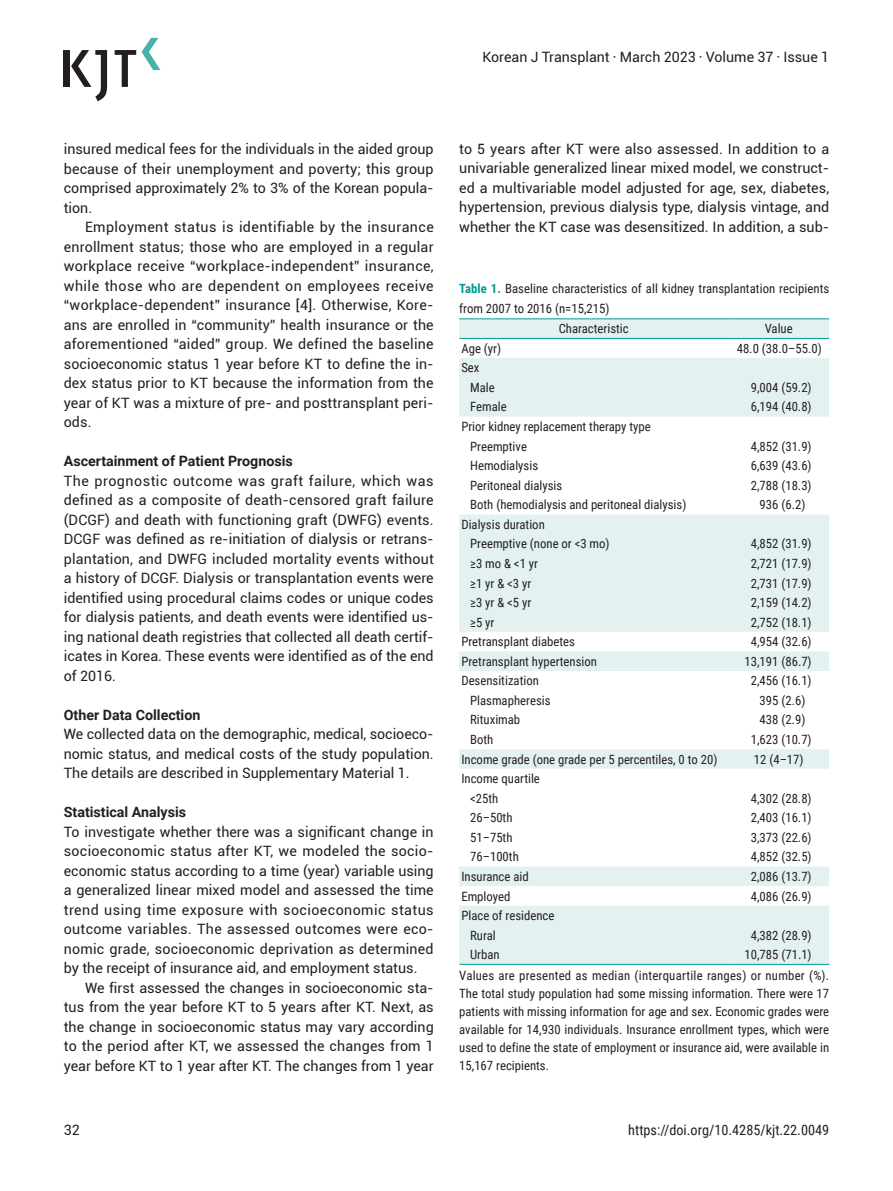
<style>
.page{position:relative;width:893px;height:1191px;background:#fff}
.page>*{position:absolute;margin:0;border:0;box-sizing:border-box;transform-origin:0 0}
.t1{font:14.25px/19.5px "Roboto";color:#231f20;text-align:justify}
.t2{font:700 14.25px "Roboto";color:#231f20}
.t3{font:14.25px "Roboto Condensed";color:#231f20}
.t4{font:12.75px/19.5px "Roboto Condensed";color:#231f20}
.t5{font:12.75px/20.5px "Roboto Condensed";letter-spacing:.02em;color:#231f20}
.s1{font-weight:700;color:#009c97}
</style>
<div class="page">
<svg style="left:115px;top:50px;width:21px;height:37px"></svg>
<svg style="left:71px;top:50px;width:36px;height:51px"></svg>
<div style="left:64px;top:50px;width:6px;height:37px;background:#231f20"></div>
<svg style="left:142px;top:38px;width:18px;height:32px"></svg>
<svg style="left:459px;top:319px;width:370px;height:645px"></svg>
<hr style="left:459px;top:318px;width:269px;height:1px;background:#009c97">
<hr style="left:728px;top:318px;width:101px;height:1px;background:#009c97">
<hr style="left:459px;top:338px;width:269px;height:1px;background:#009c97">
<hr style="left:728px;top:338px;width:101px;height:1px;background:#009c97">
<hr style="left:459px;top:964px;width:269px;height:1px;background:#009c97">
<hr style="left:728px;top:964px;width:101px;height:1px;background:#009c97">
<p class="t1" style="left:482px;top:47px;width:348px">Korean J Transplant · March 2023 · Volume 37 · Issue 1</p>
<p class="t1" style="left:64px;top:139px;width:371px">insured medical fees for the individuals in the aided group because of their unemployment and poverty; this group comprised approximately 2% to 3% of the Korean popula&shy;tion.</p>
<p class="t1" style="left:64px;top:217px;width:371px;text-indent:21px">Employment status is identifiable by the insurance enrollment status; those who are employed in a regular workplace receive “workplace-independent” insurance, while those who are dependent on employees receive “workplace-dependent” insurance [4]. Otherwise, Kore&shy;ans are enrolled in “community” health insurance or the aforementioned “aided” group. We defined the baseline socioeconomic status 1 year before KT to define the in&shy;dex status prior to KT because the information from the year of KT was a mixture of pre- and posttransplant peri&shy;ods.</p>
<p class="t2" style="left:64px;top:451px;width:231px">Ascertainment of Patient Prognosis</p>
<p class="t1" style="left:64px;top:470px;width:371px">The prognostic outcome was graft failure, which was defined as a composite of death-censored graft failure (DCGF) and death with functioning graft (DWFG) events.<br>DCGF was defined as re-initiation of dialysis or retrans&shy;plantation, and DWFG included mortality events without a history of DCGF. Dialysis or transplantation events were identified using procedural claims codes or unique codes for dialysis patients, and death events were identified us&shy;ing national death registries that collected all death certif&shy;icates in Korea. These events were identified as of the end of 2016.</p>
<p class="t2" style="left:64px;top:704px;width:138px">Other Data Collection</p>
<p class="t1" style="left:64px;top:724px;width:371px">We collected data on the demographic, medical, socioeco&shy;nomic status, and medical costs of the study population.<br>The details are described in Supplementary Material 1.</p>
<p class="t2" style="left:64px;top:802px;width:124px">Statistical Analysis</p>
<p class="t1" style="left:64px;top:821px;width:371px">To investigate whether there was a significant change in socioeconomic status after KT, we modeled the socio&shy;economic status according to a time (year) variable using a generalized linear mixed model and assessed the time trend using time exposure with socioeconomic status outcome variables. The assessed outcomes were eco&shy;nomic grade, socioeconomic deprivation as determined by the receipt of insurance aid, and employment status.</p>
<p class="t1" style="left:64px;top:977px;width:371px;text-indent:21px">We first assessed the changes in socioeconomic sta&shy;tus from the year before KT to 5 years after KT. Next, as the change in socioeconomic status may vary according to the period after KT, we assessed the changes from 1 year before KT to 1 year after KT. The changes from 1 year</p>
<p class="t1" style="left:459px;top:138px;width:371px">to 5 years after KT were also assessed. In addition to a univariable generalized linear mixed model, we construct&shy;ed a multivariable model adjusted for age, sex, diabetes, hypertension, previous dialysis type, dialysis vintage, and whether the KT case was desensitized. In addition, a sub-</p>
<p class="t4" style="left:459px;top:278px;width:372px"><span class="s1">Table 1.</span> Baseline characteristics of all kidney transplantation recipients</p>
<p class="t4" style="left:459px;top:298px;width:152px">from 2007 to 2016 (n=15,215)</p>
<p class="t4" style="left:559px;top:318px;width:72px">Characteristic</p>
<p class="t4" style="left:765px;top:318px;width:30px">Value</p>
<p class="t4" style="left:461px;top:338px;width:41px">Age (yr)</p>
<p class="t4" style="left:737px;top:338px;width:87px">48.0 (38.0–55.0)</p>
<p class="t4" style="left:470px;top:357px;width:26px;text-indent:-9px">Sex<br>Male</p>
<p class="t4" style="left:751px;top:377px;width:62px">9,004 (59.2)</p>
<p class="t4" style="left:470px;top:397px;width:38px">Female</p>
<p class="t4" style="left:751px;top:397px;width:62px">6,194 (40.8)</p>
<p class="t4" style="left:470px;top:416px;width:182px;text-indent:-9px">Prior kidney replacement therapy type<br>Preemptive</p>
<p class="t4" style="left:751px;top:436px;width:62px">4,852 (31.9)</p>
<p class="t4" style="left:470px;top:455px;width:69px">Hemodialysis</p>
<p class="t4" style="left:751px;top:455px;width:62px">6,639 (43.6)</p>
<p class="t4" style="left:470px;top:475px;width:94px">Peritoneal dialysis</p>
<p class="t4" style="left:751px;top:475px;width:62px">2,788 (18.3)</p>
<p class="t4" style="left:470px;top:494px;width:218px">Both (hemodialysis and peritoneal dialysis)</p>
<p class="t4" style="left:760px;top:494px;width:47px">936 (6.2)</p>
<p class="t4" style="left:470px;top:514px;width:141px;text-indent:-9px">Dialysis duration<br>Preemptive (none or &lt;3 mo)</p>
<p class="t4" style="left:751px;top:533px;width:62px">4,852 (31.9)</p>
<p class="t4" style="left:470px;top:553px;width:69px">≥3 mo &amp; &lt;1 yr</p>
<p class="t4" style="left:751px;top:553px;width:62px">2,721 (17.9)</p>
<p class="t4" style="left:470px;top:573px;width:63px">≥1 yr &amp; &lt;3 yr</p>
<p class="t4" style="left:751px;top:573px;width:62px">2,731 (17.9)</p>
<p class="t4" style="left:470px;top:592px;width:63px">≥3 yr &amp; &lt;5 yr</p>
<p class="t4" style="left:751px;top:592px;width:62px">2,159 (14.2)</p>
<p class="t4" style="left:470px;top:612px;width:26px">≥5 yr</p>
<p class="t4" style="left:751px;top:612px;width:62px">2,752 (18.1)</p>
<p class="t4" style="left:461px;top:631px;width:115px">Pretransplant diabetes</p>
<p class="t4" style="left:751px;top:631px;width:62px">4,954 (32.6)</p>
<p class="t4" style="left:461px;top:651px;width:137px">Pretransplant hypertension</p>
<p class="t4" style="left:744px;top:651px;width:69px">13,191 (86.7)</p>
<p class="t4" style="left:461px;top:670px;width:79px">Desensitization</p>
<p class="t4" style="left:751px;top:670px;width:62px">2,456 (16.1)</p>
<p class="t4" style="left:470px;top:690px;width:82px">Plasmapheresis</p>
<p class="t4" style="left:760px;top:690px;width:47px">395 (2.6)</p>
<p class="t4" style="left:470px;top:709px;width:52px">Rituximab</p>
<p class="t4" style="left:760px;top:709px;width:47px">438 (2.9)</p>
<p class="t4" style="left:470px;top:729px;width:25px">Both</p>
<p class="t4" style="left:751px;top:729px;width:62px">1,623 (10.7)</p>
<p class="t4" style="left:461px;top:749px;width:258px">Income grade (one grade per 5 percentiles, 0 to 20)</p>
<p class="t4" style="left:754px;top:749px;width:51px">12 (4–17)</p>
<p class="t4" style="left:470px;top:768px;width:71px;text-indent:-9px">Income quartile &lt;25th</p>
<p class="t4" style="left:751px;top:788px;width:62px">4,302 (28.8)</p>
<p class="t4" style="left:470px;top:807px;width:44px">26–50th</p>
<p class="t4" style="left:751px;top:807px;width:62px">2,403 (16.1)</p>
<p class="t4" style="left:470px;top:827px;width:44px">51–75th</p>
<p class="t4" style="left:751px;top:827px;width:62px">3,373 (22.6)</p>
<p class="t4" style="left:470px;top:846px;width:50px">76–100th</p>
<p class="t4" style="left:751px;top:846px;width:62px">4,852 (32.5)</p>
<p class="t4" style="left:461px;top:866px;width:69px">Insurance aid</p>
<p class="t4" style="left:751px;top:866px;width:62px">2,086 (13.7)</p>
<p class="t4" style="left:461px;top:885px;width:51px">Employed</p>
<p class="t4" style="left:751px;top:885px;width:62px">4,086 (26.9)</p>
<p class="t4" style="left:470px;top:905px;width:86px;text-indent:-9px">Place of residence<br>Rural</p>
<p class="t4" style="left:751px;top:925px;width:62px">4,382 (28.9)</p>
<p class="t5" style="left:459px;top:944px;width:371px;text-indent:285px">10,785 (71.1)<br>Values are presented as median (interquartile ranges) or number (%).</p>
<p class="t4" style="left:459px;top:984px;width:371px;line-height:18px;text-align:justify">The total study population had some missing information. There were 17 patients with missing information for age and sex. Economic grades were available for 14,930 individuals. Insurance enrollment types, which were used to define the state of employment or insurance aid, were available in 15,167 recipients.</p>
<p class="t4" style="left:470px;top:944px;width:31px">Urban</p>
<p class="t1" style="left:64px;top:1119px;width:18px">32</p>
<p class="t3" style="left:628px;top:1119px;width:202px">https://doi.org/10.4285/kjt.22.0049</p>
</div>
